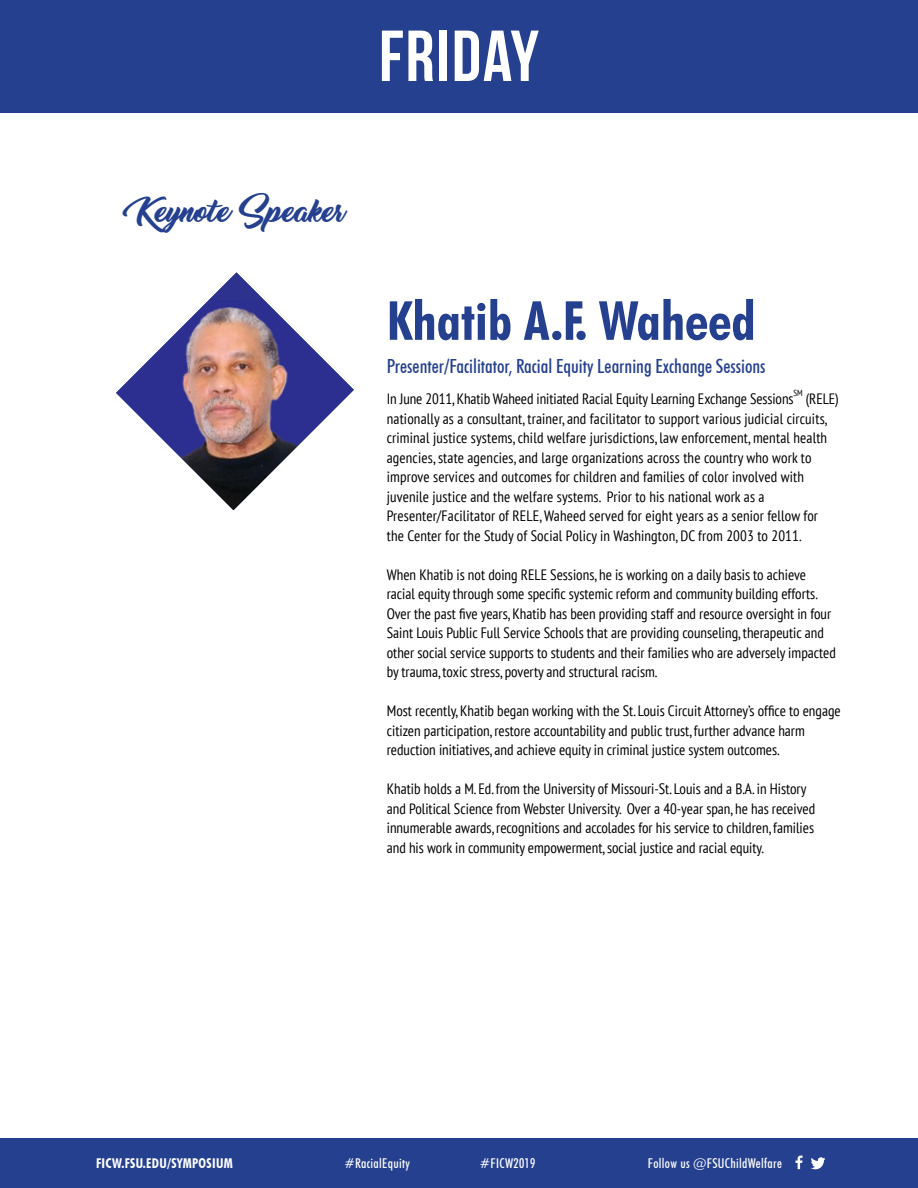
<style>
.page{position:relative;width:918px;height:1188px;background:#fff}
.page>*{position:absolute;margin:0;border:0;box-sizing:border-box;transform-origin:0 0}
.t1{font:700 72px "Bebas Neue";letter-spacing:.025em;color:#fff}
.t2{font:700 condensed 54px "Futura BT";color:#25408f}
.t3{font:25.5px "Thinking Of Betty";letter-spacing:-.065em;color:#25408f}
.t4{font:500 condensed 19.5px "Futura BT";color:#25408f}
.t5{font:condensed 15px/19.5px "PT Sans";color:#000}
.t6{font:500 condensed 13.5px "Futura BT";letter-spacing:.025em;color:#fff}
.t7{font:700 condensed 13.5px "Futura BT";letter-spacing:.025em;color:#fff}
.t8{font:condensed 8.7px "PT Sans";color:#000}
</style>
<div class="page">
<div style="left:0;top:1138px;width:918px;height:50px;background:#25408f"></div>
<svg style="left:811px;top:1157px;width:14px;height:12px"></svg>
<svg style="left:796px;top:1156px;width:7px;height:13px"></svg>
<div style="left:0;top:0;width:918px;height:113px;background:#25408f"></div>
<img style="left:116px;top:272px;width:238px;height:238px">
<p class="t1" style="left:379px;top:17px;width:161px">Friday</p>
<p class="t3" style="left:136px;top:198px;width:211px">Keynote Speaker</p>
<p class="t2" style="left:387px;top:288px;width:370px">Khatib A.F. Waheed</p>
<p class="t4" style="left:387px;top:354px;width:380px">Presenter/Facilitator, Racial Equity Learning Exchange Sessions</p>
<p class="t5" style="left:387px;top:389px;width:408px">In June 2011, Khatib Waheed initiated Racial Equity Learning Exchange Sessions</p>
<p class="t8" style="left:794px;top:388px;width:11px">SM</p>
<p class="t5" style="left:387px;top:389px;width:454px;text-indent:419px">(RELE) nationally as a consultant, trainer, and facilitator to support various judicial circuits, criminal justice systems, child welfare jurisdictions, law enforcement, mental health agencies, state agencies, and large organizations across the country who work to improve services and outcomes for children and families of color involved with juvenile justice and the welfare systems. Prior to his national work as a Presenter/Facilitator of RELE, Waheed served for eight years as a senior fellow for the Center for the Study of Social Policy in Washington, DC from 2003 to 2011.</p>
<p class="t5" style="left:387px;top:564px;width:451px">When Khatib is not doing RELE Sessions, he is working on a daily basis to achieve racial equity through some specific systemic reform and community building efforts.<br>Over the past five years, Khatib has been providing staff and resource oversight in four Saint Louis Public Full Service Schools that are providing counseling, therapeutic and other social service supports to students and their families who are adversely impacted by trauma, toxic stress, poverty and structural racism.</p>
<p class="t5" style="left:387px;top:701px;width:455px">Most recently, Khatib began working with the St. Louis Circuit Attorney’s office to engage citizen participation, restore accountability and public trust, further advance harm reduction initiatives, and achieve equity in criminal justice system outcomes.</p>
<p class="t5" style="left:387px;top:779px;width:430px">Khatib holds a M. Ed. from the University of Missouri-St. Louis and a B.A. in History and Political Science from Webster University. Over a 40-year span, he has received innumerable awards, recognitions and accolades for his service to children, families and his work in community empowerment, social justice and racial equity.</p>
<p class="t7" style="left:96px;top:1155px;width:138px">FICW.FSU.EDU/SYMPOSIUM</p>
<p class="t6" style="left:344px;top:1155px;width:67px">#RacialEquity</p>
<p class="t6" style="left:480px;top:1155px;width:57px">#FICW2019</p>
<p class="t6" style="left:648px;top:1155px;width:136px">Follow us @FSUChildWelfare</p>
</div>
